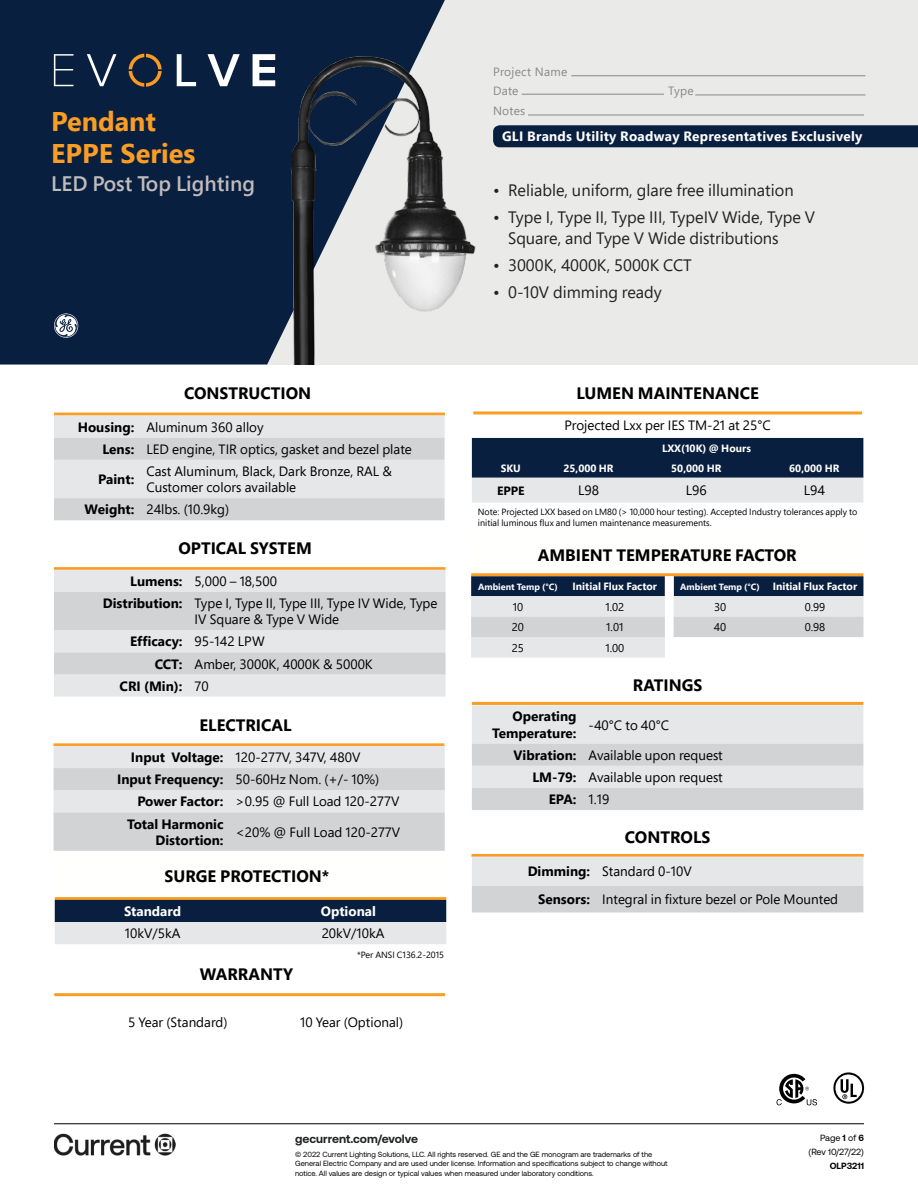
<style>
.page{position:relative;width:918px;height:1188px;background:#fff}
.page>*{position:absolute;margin:0;border:0;box-sizing:border-box;transform-origin:0 0}
.t1{font:700 27px/31.5px "Segoe UI";color:#f99d25}
.t2{font:600 21px "Segoe Pro";color:#c0bcbc}
.t3{font:16.5px/21px "Segoe Pro";color:#222221}
.t4{font:700 16.5px "Segoe Pro";color:#000}
.t5{font:13.5px/22.2px "Segoe Pro";color:#000}
.t6{font:700 13.5px/16.2px "Segoe Pro";color:#000;text-align:right}
.t7{font:700 13.5px "Segoe Pro";letter-spacing:.02em;color:#fff}
.t8{font:700 13.5px "Segoe Pro";color:#fff}
.t9{font:12px/19.5px "Segoe UI";letter-spacing:.02em;color:#888887}
.t10{font:700 12px "Aeonik";color:#202322}
.t11{font:700 12px "Segoe Pro";color:#000}
.t12{font:11.25px "Segoe Pro";color:#000}
.t13{font:700 10.5px "Segoe Pro";color:#fff}
.t14{font:9px/10.8px "Segoe Pro";color:#000}
.t15{font:9px/14.1px "Aeonik";letter-spacing:-.005em;color:#000;text-align:right}
.t16{font:700 9px "Segoe Pro";color:#fff}
.t17{font:700 9px "Aeonik";color:#000}
.t18{font:7.5px/9.8px "Aeonik";color:#000}
.s1{font-weight:700}
.s2{font-size:9px}
.s3{font-weight:400}
</style>
<div class="page">
<div style="left:0;top:0;width:918px;height:364px;background:#eaeae8"></div>
<div style="left:0;top:0;width:445px;height:364px;background:#091f3f"></div>
<hr style="left:571px;top:75px;width:295px;height:1px;background:#888887">
<hr style="left:522px;top:94px;width:142px;height:1px;background:#888887">
<hr style="left:695px;top:95px;width:170px;height:1px;background:#888887">
<hr style="left:528px;top:115px;width:336px;height:1px;background:#888887">
<svg style="left:54px;top:313px;width:24px;height:25px"></svg>
<img style="left:275px;top:54px;width:201px;height:310px">
<hr style="left:54px;top:1123px;width:810px;height:1px;background:#000">
<img style="left:54px;top:1134px;width:122px;height:21px">
<svg style="left:54px;top:54px;width:20px;height:32px"></svg>
<svg style="left:87px;top:54px;width:29px;height:32px"></svg>
<svg style="left:177px;top:54px;width:19px;height:32px"></svg>
<svg style="left:207px;top:54px;width:33px;height:32px"></svg>
<svg style="left:253px;top:54px;width:22px;height:32px"></svg>
<svg style="left:129px;top:54px;width:33px;height:33px"></svg>
<hr style="left:54px;top:743px;width:390px;height:3px;background:#f99d25">
<svg style="left:54px;top:746px;width:391px;height:105px;background:#dadbdc"></svg>
<hr style="left:54px;top:567px;width:392px;height:3px;background:#f99d25">
<div style="left:54px;top:570px;width:392px;height:127px;background:#e6e7e8"></div>
<svg style="left:54px;top:592px;width:392px;height:83px;background:#d6d8d9"></svg>
<svg style="left:472px;top:438px;width:391px;height:65px;background:#5f6d81"></svg>
<hr style="left:473px;top:411px;width:389px;height:3px;background:#f99d25">
<hr style="left:55px;top:897px;width:391px;height:3px;background:#f99d25">
<svg style="left:55px;top:900px;width:391px;height:44px;background:#778293"></svg>
<svg style="left:472px;top:705px;width:391px;height:105px;background:#dddedf"></svg>
<hr style="left:472px;top:702px;width:391px;height:3px;background:#f99d25">
<hr style="left:472px;top:854px;width:392px;height:3px;background:#f99d25">
<svg style="left:472px;top:857px;width:391px;height:55px;background:#dcddde"></svg>
<hr style="left:54px;top:993px;width:391px;height:3px;background:#f99d25">
<hr style="left:54px;top:413px;width:391px;height:3px;background:#f99d25">
<svg style="left:54px;top:416px;width:391px;height:104px;background:#dddedf"></svg>
<svg style="left:833px;top:1072px;width:31px;height:32px"></svg>
<svg style="left:777px;top:1074px;width:40px;height:31px"></svg>
<div style="left:493px;top:125px;width:425px;height:22px;background:#091f3f"></div>
<hr style="left:471px;top:573px;width:392px;height:3px;background:#f99d25">
<svg style="left:471px;top:576px;width:392px;height:82px;background:#b0b6be"></svg>
<h1 class="t1" style="left:51px;top:106px;width:146px">Pendant<br>EPPE Series</h1>
<h2 class="t2" style="left:51px;top:170px;width:205px">LED Post Top Lighting</h2>
<p class="t4" style="left:184px;top:381px;width:129px">CONSTRUCTION</p>
<p class="t5" style="left:102px;top:415px;width:311px;text-indent:-25px"><span class="s1">Housing:</span> Aluminum 360 alloy<br><span class="s1">Lens:</span> LED engine, TIR optics, gasket and bezel plate</p>
<p class="t6" style="left:98px;top:471px;width:38px">Paint:</p>
<p class="t5" style="left:146px;top:463px;width:247px;line-height:16.2px">Cast Aluminum, Black, Dark Bronze, RAL &amp;<br>Customer colors available</p>
<p class="t5" style="left:85px;top:498px;width:146px"><span class="s1">Weight:</span> 24lbs. (10.9kg)</p>
<p class="t4" style="left:178px;top:537px;width:135px">OPTICAL SYSTEM</p>
<p class="t5" style="left:103px;top:570px;width:336px;text-indent:27px"><span class="s1">Lumens:</span> 5,000 – 18,500<br><span class="s1">Distribution:</span> Type I, Type II, Type III, Type IV Wide, Type</p>
<p class="t5" style="left:130px;top:608px;width:211px;text-indent:65px">IV Square &amp; Type V Wide<br><span class="s1">Efficacy:</span> 95-142 LPW</p>
<p class="t5" style="left:120px;top:652px;width:255px;text-indent:35px"><span class="s1">CCT:</span> Amber, 3000K, 4000K &amp; 5000K<br><span class="s1">CRI (Min):</span> 70</p>
<p class="t4" style="left:199px;top:713px;width:94px">ELECTRICAL</p>
<p class="t5" style="left:131px;top:746px;width:231px"><span class="s1">Input Voltage:</span> 120-277V, 347V, 480V</p>
<p class="t5" style="left:117px;top:768px;width:264px"><span class="s1">Input Frequency:</span> 50-60Hz Nom. (+/- 10%)</p>
<p class="t5" style="left:137px;top:790px;width:264px"><span class="s1">Power Factor:</span> &gt;0.95 @ Full Load 120-277V</p>
<p class="t6" style="left:127px;top:815px;width:98px">Total Harmonic</p>
<p class="t6" style="left:155px;top:831px;width:70px">Distortion:</p>
<p class="t5" style="left:236px;top:820px;width:166px">&lt;20% @ Full Load 120-277V</p>
<p class="t4" style="left:165px;top:865px;width:166px">SURGE PROTECTION*</p>
<p class="t8" style="left:124px;top:902px;width:59px">Standard</p>
<p class="t8" style="left:321px;top:902px;width:57px">Optional</p>
<p class="t5" style="left:125px;top:922px;width:57px">10kV/5kA</p>
<p class="t5" style="left:322px;top:922px;width:64px">20kV/10kA</p>
<p class="t14" style="left:357px;top:949px;width:89px">*Per ANSI C136.2-2015</p>
<p class="t4" style="left:200px;top:963px;width:95px">WARRANTY</p>
<p class="t5" style="left:128px;top:1010px;width:101px">5 Year (Standard)</p>
<p class="t5" style="left:300px;top:1010px;width:105px">10 Year (Optional)</p>
<p class="t9" style="left:493px;top:62px;width:76px">Project Name<br>Date</p>
<p class="t9" style="left:493px;top:101px;width:34px">Notes</p>
<p class="t9" style="left:668px;top:81px;width:27px">Type</p>
<p class="t7" style="left:502px;top:126px;width:362px">GLI Brands Utility Roadway Representatives Exclusively</p>
<p class="t3" style="left:493px;top:179px;width:302px">• Reliable, uniform, glare free illumination</p>
<p class="t3" style="left:508px;top:206px;width:308px;text-indent:-15px">• Type I, Type II, Type III, TypeIV Wide, Type V<br>Square, and Type V Wide distributions</p>
<p class="t3" style="left:493px;top:254px;width:200px">• 3000K, 4000K, 5000K CCT</p>
<p class="t3" style="left:493px;top:281px;width:170px">• 0-10V dimming ready</p>
<p class="t4" style="left:576px;top:381px;width:184px">LUMEN MAINTENANCE</p>
<p class="t5" style="left:564px;top:414px;width:208px">Projected Lxx per IES TM-21 at 25°C</p>
<p class="t13" style="left:501px;top:461px;width:22px">SKU</p>
<p class="t13" style="left:662px;top:441px;width:90px">LXX(10K) @ Hours</p>
<p class="t13" style="left:563px;top:461px;width:52px">25,000 HR</p>
<p class="t13" style="left:671px;top:461px;width:52px">50,000 HR</p>
<p class="t13" style="left:789px;top:461px;width:52px">60,000 HR</p>
<p class="t11" style="left:497px;top:482px;width:29px">EPPE</p>
<p class="t5" style="left:578px;top:479px;width:22px">L98</p>
<p class="t5" style="left:686px;top:479px;width:22px">L96</p>
<p class="t5" style="left:804px;top:479px;width:23px">L94</p>
<p class="t14" style="left:478px;top:507px;width:381px">Note: Projected LXX based on LM80 (&gt; 10,000 hour testing). Accepted Industry tolerances apply to initial luminous flux and lumen maintenance measurements.</p>
<p class="t4" style="left:538px;top:543px;width:260px">AMBIENT TEMPERATURE FACTOR</p>
<p class="t16" style="left:478px;top:580px;width:81px">Ambient Temp (°C)</p>
<p class="t13" style="left:573px;top:579px;width:86px">Initial Flux Factor</p>
<p class="t13" style="left:680px;top:579px;width:178px"><span class="s2">Ambient Temp (°C)</span> Initial Flux Factor</p>
<p class="t12" style="left:513px;top:599px;width:12px">10</p>
<p class="t12" style="left:605px;top:599px;width:20px">1.02</p>
<p class="t12" style="left:714px;top:599px;width:14px">30</p>
<p class="t12" style="left:805px;top:599px;width:22px">0.99</p>
<p class="t12" style="left:512px;top:619px;width:14px">20</p>
<p class="t12" style="left:606px;top:619px;width:19px">1.01</p>
<p class="t12" style="left:714px;top:619px;width:14px">40</p>
<p class="t12" style="left:805px;top:619px;width:22px">0.98</p>
<p class="t12" style="left:512px;top:640px;width:14px">25</p>
<p class="t12" style="left:605px;top:640px;width:20px">1.00</p>
<p class="t4" style="left:633px;top:673px;width:71px">RATINGS</p>
<p class="t6" style="left:492px;top:708px;width:86px">Operating<br>Temperature:</p>
<p class="t5" style="left:589px;top:713px;width:82px">-40°C to 40°C</p>
<p class="t5" style="left:514px;top:744px;width:211px"><span class="s1">Vibration:</span> Available upon request</p>
<p class="t5" style="left:532px;top:766px;width:192px"><span class="s1">LM-79:</span> Available upon request</p>
<p class="t6" style="left:549px;top:791px;width:62px">EPA: <span class="s3">1.19</span></p>
<p class="t4" style="left:625px;top:826px;width:87px">CONTROLS</p>
<p class="t5" style="left:538px;top:857px;width:301px;line-height:27.9px;text-indent:-11px"><span class="s1">Dimming:</span> Standard 0-10V<br><span class="s1">Sensors:</span> Integral in fixture bezel or Pole Mounted</p>
<p class="t10" style="left:295px;top:1132px;width:124px">gecurrent.com/evolve</p>
<p class="t18" style="left:295px;top:1149px;width:374px">© 2022 Current Lighting Solutions, LLC. All rights reserved. GE and the GE monogram are trademarks of the<br>General Electric Company and are used under license. Information and specifications subject to change without notice. All values are design or typical values when measured under laboratory conditions.</p>
<p class="t15" style="left:809px;top:1130px;width:57px">Page <span class="s1">1</span> of <span class="s1">6 </span>(Rev 10/27/22)</p>
<p class="t17" style="left:830px;top:1160px;width:36px">OLP3211</p>
</div>
